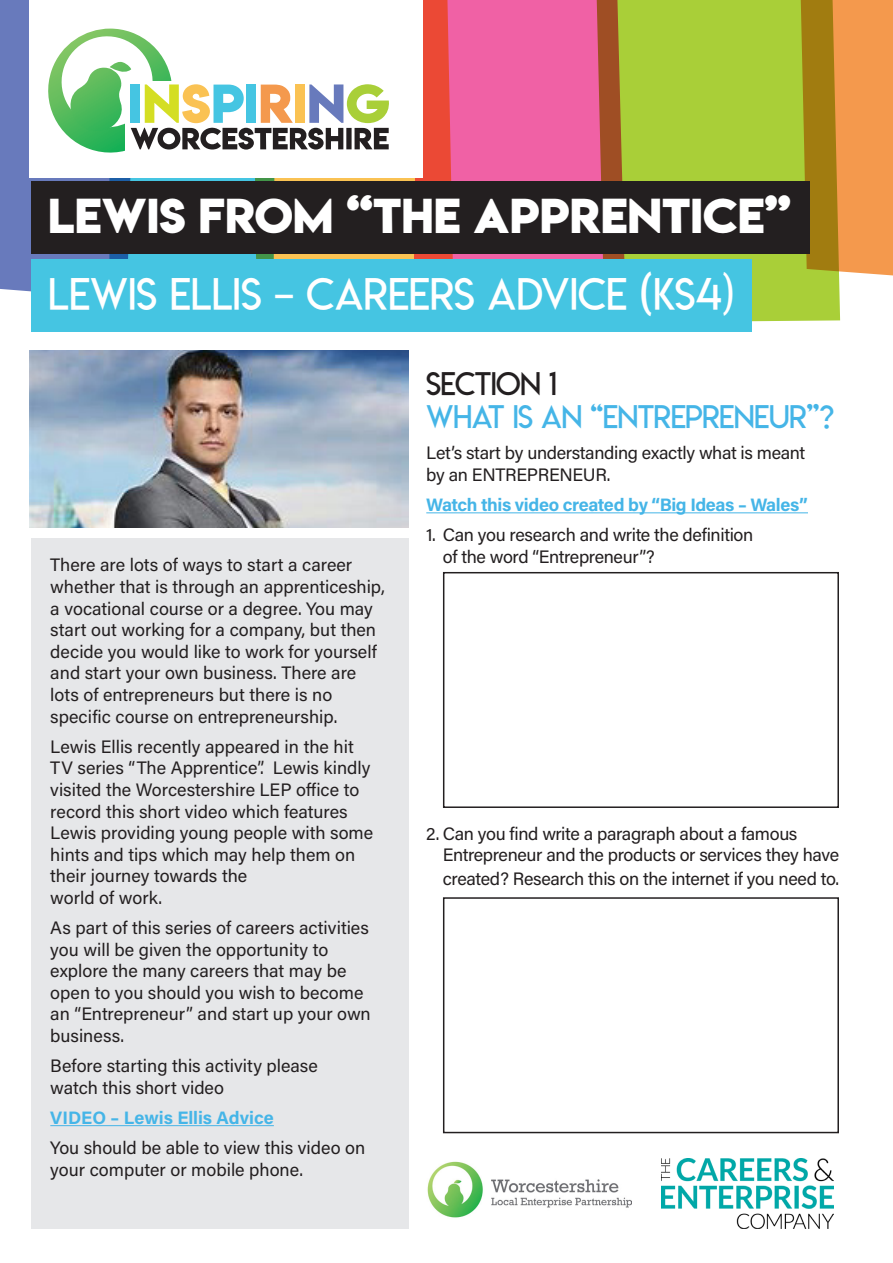
<style>
.page{position:relative;width:893px;height:1263px;background:#fff}
.page>*{position:absolute;margin:0;border:0;box-sizing:border-box;transform-origin:0 0}
.t1{font:43.5px "Lemon Milklight";color:#fff}
.t2{font:43.5px "Lemon Milkbold";color:#fff}
.BODY{font:31.5px/33px "Lemon Milklight";letter-spacing:-.02em;color:#45b5e7}
.BODY-2{font:18px/21.6px "Acumin Pro";color:#231f20}
.BODY-3{font:18px/21.6px "Acumin Pro";letter-spacing:-.02em;color:#231f20}
.BODY-4{font:700 18px "Acumin Pro";letter-spacing:-.02em;color:#45b5e7}
.BODY-5{font:700 18px "Acumin Pro";color:#45b5e7}
.s1{color:#231f20}
</style>
<div class="page">
<div style="left:0;top:0;width:109px;height:292px;background:#687abc"></div>
<svg style="left:109px;top:178px;width:144px;height:81px"></svg>
<svg style="left:253px;top:178px;width:160px;height:81px"></svg>
<svg style="left:413px;top:0;width:166px;height:259px;fill:#f061a5"></svg>
<svg style="left:579px;top:0;width:261px;height:323px;fill:#a9cf38"></svg>
<svg style="left:780px;top:0;width:113px;height:284px"></svg>
<div style="left:31px;top:538px;width:377px;height:691px;background:#e6e7e9"></div>
<div style="left:31px;top:181px;width:778px;height:73px;background:#231f20"></div>
<div style="left:31px;top:259px;width:720px;height:73px;background:#45c5e2"></div>
<div style="left:30px;top:0;width:393px;height:178px;background:#fff"></div>
<svg style="left:48px;top:29px;width:341px;height:124px"></svg>
<img style="left:661px;top:1159px;width:172px;height:70px">
<img style="left:427px;top:1161px;width:204px;height:57px">
<hr style="left:426px;top:512px;width:382px;height:1px;background:#45b5e7">
<hr style="left:50px;top:1125px;width:224px;height:1px;background:#45b5e7">
<div style="left:443px;top:572px;width:396px;height:236px;border:2px solid #231f20"></div>
<div style="left:443px;top:897px;width:396px;height:236px;border:2px solid #231f20"></div>
<img style="left:30px;top:351px;width:378px;height:176px">
<p class="t2" style="left:48px;top:185px;width:744px">LEWIS FROM “THE APPRENTICE”</p>
<p class="t1" style="left:48px;top:268px;width:688px">LEWIS ELLIS – CAREERS ADVICE (KS4)</p>
<p class="BODY-2" style="left:50px;top:553px;width:336px">There are lots of ways to start a career whether that is through an apprenticeship, a vocational course or a degree. You may start out working for a company, but then decide you would like to work for yourself and start your own business. There are lots of entrepreneurs but there is no specific course on entrepreneurship.</p>
<p class="BODY-2" style="left:50px;top:735px;width:324px">Lewis Ellis recently appeared in the hit TV series “The Apprentice”. Lewis kindly visited the Worcestershire LEP office to record this short video which features Lewis providing young people with some hints and tips which may help them on their journey towards the<br>world of work.</p>
<p class="BODY-2" style="left:50px;top:916px;width:322px">As part of this series of careers activities you will be given the opportunity to explore the many careers that may be open to you should you wish to become an “Entrepreneur” and start up your own business.</p>
<p class="BODY-2" style="left:50px;top:1054px;width:269px">Before starting this activity please watch this short video</p>
<p class="BODY-5" style="left:50px;top:1105px;width:225px">VIDEO – Lewis Ellis Advice</p>
<p class="BODY-2" style="left:50px;top:1136px;width:316px">You should be able to view this video on your computer or mobile phone.</p>
<p class="BODY" style="left:426px;top:368px;width:410px"><span class="s1">SECTION 1<br></span>WHAT IS AN “ENTREPRENEUR”?</p>
<p class="BODY-3" style="left:426px;top:441px;width:381px">Let’s start by understanding exactly what is meant by an ENTREPRENEUR.</p>
<p class="BODY-4" style="left:426px;top:492px;width:383px">Watch this video created by “Big Ideas – Wales”</p>
<p class="BODY-3" style="left:443px;top:523px;width:312px;text-indent:-16px">1. Can you research and write the definition of the word “Entrepreneur”?</p>
<p class="BODY-3" style="left:443px;top:822px;width:398px;text-indent:-16px">2. Can you find write a paragraph about a famous<br>Entrepreneur and the products or services they have</p>
<p class="BODY-3" style="left:443px;top:867px;width:398px">created? Research this on the internet if you need to.</p>
</div>
